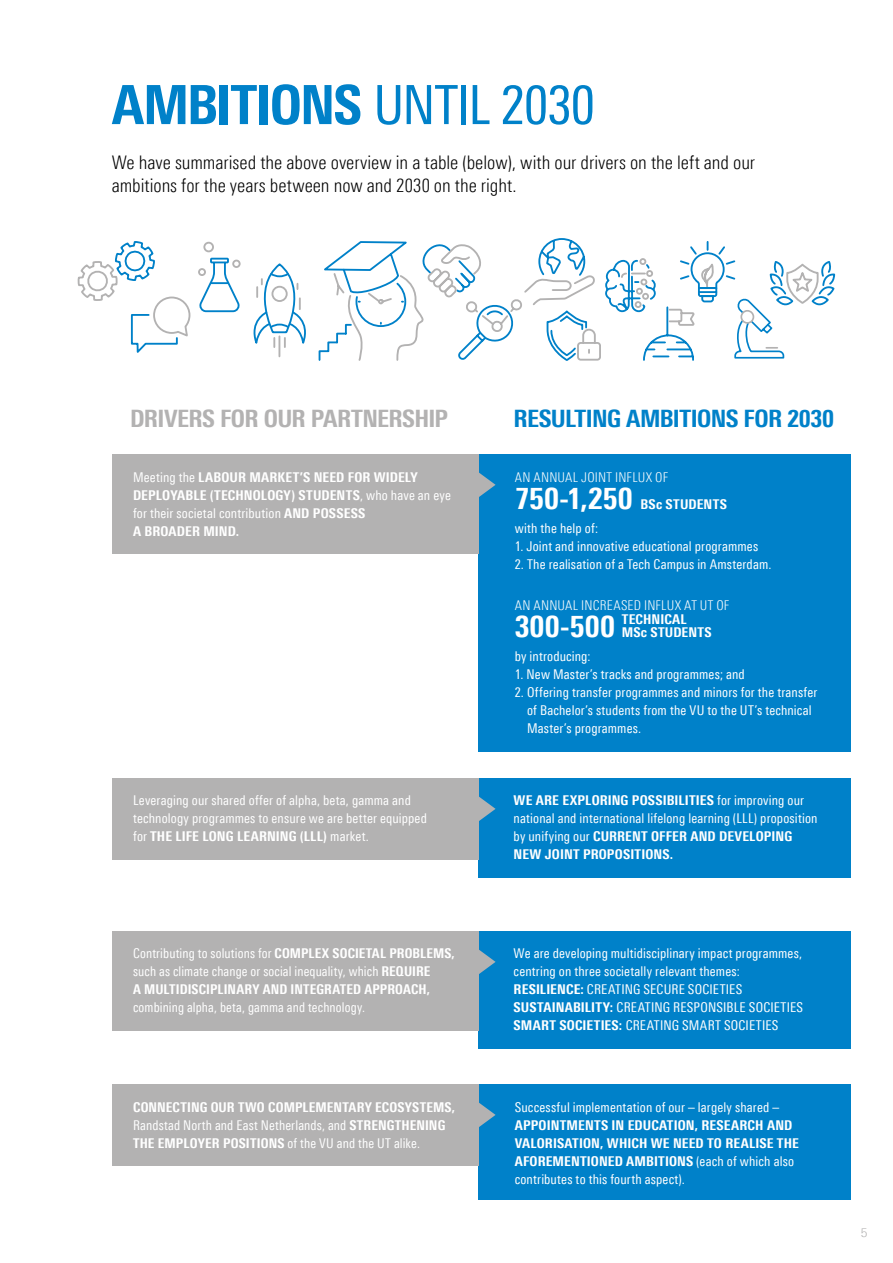
<style>
.page{position:relative;width:893px;height:1263px;background:#fff}
.page>*{position:absolute;margin:0;border:0;box-sizing:border-box;transform-origin:0 0}
.H_-_Heading_36pt{font:800 54px "Linotype Univers 720 Cn";letter-spacing:-.035em;color:#0081c9}
.P_-_boxed_-_9_pt{font:800 30px "Linotype Univers 720 Cn";color:#fff}
.H_-_Tussenheading_-1{font:800 24px "Linotype Univers 720 Cn";letter-spacing:-.025em;color:#0081c9}
.H_-_Tussenheading_-1-2{font:800 24px "Linotype Univers 720 Cn";letter-spacing:-.025em;color:#b3b2b2}
.P_-_intro_12_5pt{font:300 18.75px/22.5px "Linotype Univers 320 Cn";letter-spacing:-.005em;color:#000}
.P_-_boxed_-_9_pt-2{font:13.5px/18px "Linotype Univers 420 Cn";letter-spacing:.01em;color:#fff}
.P_-_boxed_-_9_pt-3{font:800 13.5px/18px "Linotype Univers 720 Cn";letter-spacing:.01em;color:#fff}
.P_-_boxed_-_9_pt-4{font:300 13.5px "Linotype Univers 320 Cn";letter-spacing:.015em;color:#fff}
.t1{font:300 12px "Linotype Univers 330";color:#b3b2b2}
.s1{font-family:"Linotype Univers 420 Cn";font-weight:400}
.s2{font-family:"Linotype Univers 720 Cn";font-weight:800}
</style>
<div class="page">
<div style="left:478px;top:778px;width:372px;height:99px;background:#0081c9"></div>
<div style="left:478px;top:931px;width:372px;height:117px;background:#0081c9"></div>
<div style="left:478px;top:1084px;width:372px;height:115px;background:#0081c9"></div>
<div style="left:478px;top:454px;width:372px;height:297px;background:#0081c9"></div>
<div style="left:112px;top:454px;width:366px;height:99px;background:#b3b2b2"></div>
<svg style="left:478px;top:472px;width:18px;height:26px"></svg>
<div style="left:112px;top:778px;width:366px;height:81px;background:#b3b2b2"></div>
<svg style="left:478px;top:796px;width:18px;height:26px"></svg>
<div style="left:112px;top:931px;width:366px;height:99px;background:#b3b2b2"></div>
<svg style="left:478px;top:949px;width:18px;height:26px"></svg>
<div style="left:112px;top:1084px;width:366px;height:81px;background:#b3b2b2"></div>
<svg style="left:478px;top:1102px;width:18px;height:26px"></svg>
<svg style="left:77px;top:241px;width:114px;height:112px"></svg>
<svg style="left:198px;top:241px;width:43px;height:72px"></svg>
<hr style="left:278px;top:336px;width:2px;height:20px;background:#b3b2b2">
<svg style="left:253px;top:263px;width:53px;height:91px"></svg>
<svg style="left:318px;top:238px;width:518px;height:123px"></svg>
<div style="left:740px;top:310px;width:14px;height:14px;border:2px solid #b3b2b2;border-radius:50%"></div>
<p class="H_-_Heading_36pt" style="left:112px;top:72px;width:485px">AMBITIONS <span class="s1">UNTIL 2030</span></p>
<p class="P_-_intro_12_5pt" style="left:112px;top:151px;width:645px">We have summarised the above overview in a table (below), with our drivers on the left and our ambitions for the years between now and 2030 on the right.</p>
<p class="H_-_Tussenheading_-1-2" style="left:130px;top:404px;width:319px">DRIVERS FOR OUR PARTNERSHIP</p>
<p class="H_-_Tussenheading_-1" style="left:514px;top:404px;width:322px">RESULTING AMBITIONS FOR 2030</p>
<p class="P_-_boxed_-_9_pt-3" style="left:133px;top:468px;width:319px"><span class="s1">Meeting the</span> LABOUR MARKET’S NEED FOR WIDELY DEPLOYABLE (TECHNOLOGY) STUDENTS<span class="s1">, who have an eye for their societal contribution</span> AND POSSESS<br>A BROADER MIND.</p>
<p class="P_-_boxed_-_9_pt-4" style="left:515px;top:469px;width:155px">AN ANNUAL JOINT INFLUX OF</p>
<p class="P_-_boxed_-_9_pt" style="left:515px;top:480px;width:120px">750-1,250</p>
<p class="P_-_boxed_-_9_pt-3" style="left:640px;top:495px;width:88px">BSc STUDENTS</p>
<p class="P_-_boxed_-_9_pt-2" style="left:515px;top:519px;width:85px">with the help of:</p>
<p class="P_-_boxed_-_9_pt-2" style="left:515px;top:537px;width:245px">1. Joint and innovative educational programmes</p>
<p class="P_-_boxed_-_9_pt-2" style="left:515px;top:555px;width:258px">2. The realisation of a Tech Campus in Amsterdam.</p>
<p class="P_-_boxed_-_9_pt-4" style="left:515px;top:597px;width:216px">AN ANNUAL INCREASED INFLUX AT UT OF</p>
<p class="P_-_boxed_-_9_pt" style="left:515px;top:608px;width:102px">300-500</p>
<p class="P_-_boxed_-_9_pt-3" style="left:622px;top:613px;width:91px;line-height:12.6px">TECHNICAL<br>MSc STUDENTS</p>
<p class="P_-_boxed_-_9_pt-2" style="left:515px;top:647px;width:77px">by introducing:</p>
<p class="P_-_boxed_-_9_pt-2" style="left:515px;top:665px;width:232px">1. New Master’s tracks and programmes; and</p>
<p class="P_-_boxed_-_9_pt-2" style="left:527px;top:683px;width:292px;text-indent:-12px">2. Offering transfer programmes and minors for the transfer of Bachelor’s students from the VU to the UT’s technical<br>Master’s programmes.</p>
<p class="P_-_boxed_-_9_pt-2" style="left:133px;top:791px;width:295px">Leveraging our shared offer of alpha, beta, gamma and technology programmes to ensure we are better equipped for <span class="s2">THE LIFE LONG LEARNING (LLL)</span> market.</p>
<p class="P_-_boxed_-_9_pt-2" style="left:514px;top:791px;width:305px"><span class="s2">WE ARE EXPLORING POSSIBILITIES</span> for improving our national and international lifelong learning (LLL) proposition by unifying our <span class="s2">CURRENT OFFER AND DEVELOPING NEW JOINT PROPOSITIONS.</span></p>
<p class="P_-_boxed_-_9_pt-2" style="left:133px;top:944px;width:323px">Contributing to solutions for <span class="s2">COMPLEX SOCIETAL PROBLEMS, </span>such as climate change or social inequality, which <span class="s2">REQUIRE<br>A MULTIDISCIPLINARY AND INTEGRATED APPROACH, </span>combining alpha, beta, gamma and technology.</p>
<p class="P_-_boxed_-_9_pt-2" style="left:514px;top:944px;width:290px">We are developing multidisciplinary impact programmes, centring on three societally relevant themes:</p>
<p class="P_-_boxed_-_9_pt-2" style="left:514px;top:980px;width:230px"><span class="s2">RESILIENCE:</span> CREATING SECURE SOCIETIES</p>
<p class="P_-_boxed_-_9_pt-2" style="left:514px;top:998px;width:291px"><span class="s2">SUSTAINABILITY:</span> CREATING RESPONSIBLE SOCIETIES</p>
<p class="P_-_boxed_-_9_pt-2" style="left:514px;top:1016px;width:266px"><span class="s2">SMART SOCIETIES:</span> CREATING SMART SOCIETIES</p>
<p class="P_-_boxed_-_9_pt-3" style="left:133px;top:1098px;width:323px">CONNECTING OUR TWO COMPLEMENTARY ECOSYSTEMS,<br><span class="s1">Randstad North and East Netherlands, and</span> STRENGTHENING<br>THE EMPLOYER POSITIONS <span class="s1">of the VU and the UT alike.</span></p>
<p class="P_-_boxed_-_9_pt-3" style="left:515px;top:1098px;width:286px"><span class="s1">Successful implementation of our – largely shared – </span>APPOINTMENTS IN EDUCATION, RESEARCH AND VALORISATION, WHICH WE NEED TO REALISE THE AFOREMENTIONED AMBITIONS <span class="s1">(each of which also contributes to this fourth aspect).</span></p>
<p class="t1" style="left:861px;top:1226px;width:8px">5</p>
</div>
